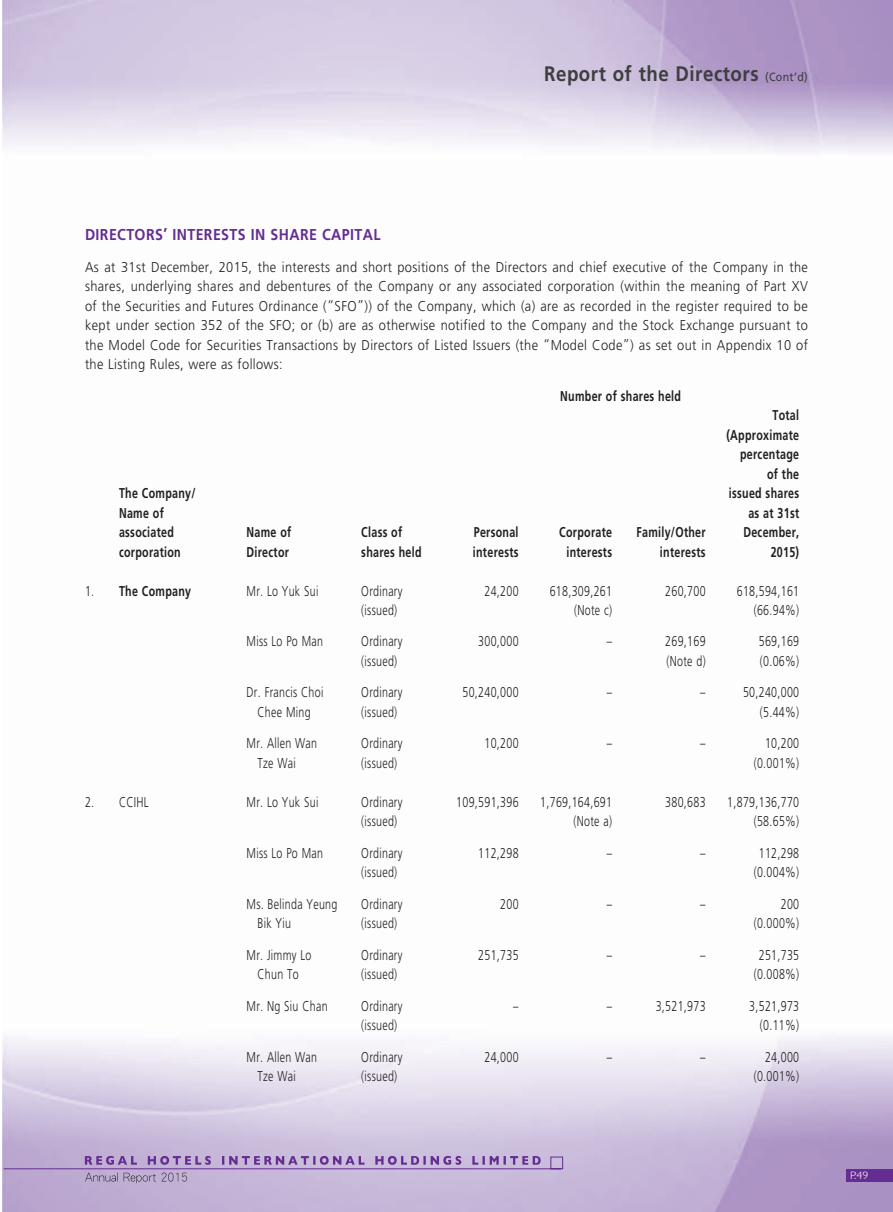
<style>
.page{position:relative;width:893px;height:1212px;background:#fff}
.page>*{position:absolute;margin:0;border:0;box-sizing:border-box;transform-origin:0 0}
.t1{font:700 21px "Frutiger LT Std";letter-spacing:.03em;color:#3e3e3f;scale:.89 1}
.t2{font:700 15.75px "Frutiger LT Std";letter-spacing:.03em;color:#652d91;scale:.9 1}
.t3{font:300 14.25px/19.5px "Frutiger LT Std";letter-spacing:.03em;color:#231f20;scale:.75 1}
.t4{font:300 14.25px/19.5px "Frutiger LT Std";letter-spacing:.03em;color:#231f20;text-align:justify;scale:.9 1}
.t5{font:700 14.25px/19.5px "Frutiger LT Std";letter-spacing:.03em;color:#231f20;text-align:right;scale:.75 1}
.t6{font:300 10.8px "Gill Sans Std";color:#fff;scale:1.12 1}
.s1{font-weight:400;font-size:12px}
.s2{font-weight:300}
</style>
<div class="page">
<div style="left:846px;top:1169px;width:47px;height:13px;background:#652d91"></div>
<svg style="left:3px;top:1156px;width:560px;height:27px;background:#b6a1cb"></svg>
<h1 class="t1" style="left:544px;top:65px;width:298px">Report of the Directors <span class="s1">(Cont’d)</span></h1>
<p class="t2" style="left:85px;top:227px;width:330px">DIRECTORS’ INTERESTS IN SHARE CAPITAL</p>
<p class="t4" style="left:85px;top:258px;width:805px">As at 31st December, 2015, the interests and short positions of the Directors and chief executive of the Company in the shares, underlying shares and debentures of the Company or any associated corporation (within the meaning of Part XV of the Securities and Futures Ordinance (“SFO”)) of the Company, which (a) are as recorded in the register required to be kept under section 352 of the SFO; or (b) are as otherwise notified to the Company and the Stock Exchange pursuant to the Model Code for Securities Transactions by Directors of Listed Issuers (the “Model Code”) as set out in Appendix 10 of the Listing Rules, were as follows:</p>
<p class="t5" style="left:560px;top:387px;width:163px">Number of shares held</p>
<p class="t5" style="left:726px;top:406px;width:98px">Total (Approximate percentage of the</p>
<p class="t5" style="left:119px;top:484px;width:104px">The Company/</p>
<p class="t5" style="left:729px;top:484px;width:95px">issued shares</p>
<p class="t5" style="left:119px;top:504px;width:61px">Name of</p>
<p class="t5" style="left:748px;top:504px;width:69px">as at 31st</p>
<p class="t5" style="left:119px;top:523px;width:75px">associated</p>
<p class="t5" style="left:247px;top:523px;width:61px">Name of</p>
<p class="t5" style="left:361px;top:523px;width:56px">Class of</p>
<p class="t5" style="left:474px;top:523px;width:61px">Personal</p>
<p class="t5" style="left:559px;top:523px;width:72px">Corporate</p>
<p class="t5" style="left:636px;top:523px;width:94px">Family/Other</p>
<p class="t5" style="left:743px;top:523px;width:76px">December,</p>
<p class="t5" style="left:119px;top:543px;width:84px">corporation</p>
<p class="t5" style="left:247px;top:543px;width:58px">Director</p>
<p class="t5" style="left:361px;top:543px;width:82px">shares held</p>
<p class="t5" style="left:473px;top:543px;width:62px">interests</p>
<p class="t5" style="left:566px;top:543px;width:62px">interests</p>
<p class="t5" style="left:660px;top:543px;width:62px">interests</p>
<p class="t5" style="left:771px;top:543px;width:40px">2015)</p>
<p class="t5" style="left:85px;top:582px;width:143px"><span class="s2">1.</span> The Company</p>
<p class="t3" style="left:247px;top:582px;width:97px">Mr. Lo Yuk Sui</p>
<p class="t3" style="left:361px;top:582px;width:57px">Ordinary</p>
<p class="t3" style="left:484px;top:582px;width:47px">24,200</p>
<p class="t3" style="left:550px;top:582px;width:85px">618,309,261</p>
<p class="t3" style="left:665px;top:582px;width:55px">260,700</p>
<p class="t3" style="left:737px;top:582px;width:85px">618,594,161</p>
<p class="t3" style="left:361px;top:601px;width:49px">(issued)</p>
<p class="t3" style="left:574px;top:601px;width:52px">(Note c)</p>
<p class="t3" style="left:754px;top:601px;width:62px">(66.94%)</p>
<p class="t3" style="left:247px;top:632px;width:104px">Miss Lo Po Man</p>
<p class="t3" style="left:361px;top:632px;width:57px">Ordinary</p>
<p class="t3" style="left:478px;top:632px;width:55px">300,000</p>
<p class="t3" style="left:607px;top:632px;width:9px">–</p>
<p class="t3" style="left:665px;top:632px;width:55px">269,169</p>
<p class="t3" style="left:759px;top:632px;width:55px">569,169</p>
<p class="t3" style="left:361px;top:652px;width:49px">(issued)</p>
<p class="t3" style="left:666px;top:652px;width:54px">(Note d)</p>
<p class="t3" style="left:760px;top:652px;width:54px">(0.06%)</p>
<p class="t3" style="left:247px;top:683px;width:104px">Dr. Francis Choi</p>
<p class="t3" style="left:361px;top:683px;width:57px">Ordinary</p>
<p class="t3" style="left:462px;top:683px;width:76px">50,240,000</p>
<p class="t3" style="left:607px;top:683px;width:9px">–</p>
<p class="t3" style="left:700px;top:683px;width:9px">–</p>
<p class="t3" style="left:743px;top:683px;width:76px">50,240,000</p>
<p class="t3" style="left:257px;top:703px;width:72px">Chee Ming</p>
<p class="t3" style="left:361px;top:703px;width:49px">(issued)</p>
<p class="t3" style="left:760px;top:703px;width:54px">(5.44%)</p>
<p class="t3" style="left:247px;top:734px;width:96px">Mr. Allen Wan</p>
<p class="t3" style="left:361px;top:734px;width:57px">Ordinary</p>
<p class="t3" style="left:484px;top:734px;width:47px">10,200</p>
<p class="t3" style="left:607px;top:734px;width:9px">–</p>
<p class="t3" style="left:700px;top:734px;width:9px">–</p>
<p class="t3" style="left:765px;top:734px;width:47px">10,200</p>
<p class="t3" style="left:257px;top:754px;width:53px">Tze Wai</p>
<p class="t3" style="left:361px;top:754px;width:49px">(issued)</p>
<p class="t3" style="left:754px;top:754px;width:62px">(0.001%)</p>
<p class="t3" style="left:85px;top:793px;width:86px">2. CCIHL</p>
<p class="t3" style="left:247px;top:793px;width:97px">Mr. Lo Yuk Sui</p>
<p class="t3" style="left:361px;top:793px;width:57px">Ordinary</p>
<p class="t3" style="left:456px;top:793px;width:85px">109,591,396</p>
<p class="t3" style="left:540px;top:793px;width:97px">1,769,164,691</p>
<p class="t3" style="left:665px;top:793px;width:55px">380,683</p>
<p class="t3" style="left:727px;top:793px;width:97px">1,879,136,770</p>
<p class="t3" style="left:361px;top:812px;width:49px">(issued)</p>
<p class="t3" style="left:573px;top:812px;width:53px">(Note a)</p>
<p class="t3" style="left:754px;top:812px;width:62px">(58.65%)</p>
<p class="t3" style="left:247px;top:844px;width:104px">Miss Lo Po Man</p>
<p class="t3" style="left:361px;top:844px;width:57px">Ordinary</p>
<p class="t3" style="left:478px;top:844px;width:55px">112,298</p>
<p class="t3" style="left:607px;top:844px;width:9px">–</p>
<p class="t3" style="left:700px;top:844px;width:9px">–</p>
<p class="t3" style="left:759px;top:844px;width:55px">112,298</p>
<p class="t3" style="left:361px;top:863px;width:49px">(issued)</p>
<p class="t3" style="left:754px;top:863px;width:62px">(0.004%)</p>
<p class="t3" style="left:257px;top:895px;width:108px;text-indent:-11px">Ms. Belinda Yeung<br>Bik Yiu</p>
<p class="t3" style="left:361px;top:895px;width:57px">Ordinary (issued)</p>
<p class="t3" style="left:500px;top:895px;width:26px">200</p>
<p class="t3" style="left:607px;top:895px;width:9px">–</p>
<p class="t3" style="left:700px;top:895px;width:9px">–</p>
<p class="t3" style="left:754px;top:895px;width:62px;text-align:right">200 (0.000%)</p>
<p class="t3" style="left:247px;top:946px;width:88px">Mr. Jimmy Lo</p>
<p class="t3" style="left:361px;top:946px;width:57px">Ordinary</p>
<p class="t3" style="left:478px;top:946px;width:55px">251,735</p>
<p class="t3" style="left:607px;top:946px;width:9px">–</p>
<p class="t3" style="left:700px;top:946px;width:9px">–</p>
<p class="t3" style="left:759px;top:946px;width:55px">251,735</p>
<p class="t3" style="left:257px;top:965px;width:57px">Chun To</p>
<p class="t3" style="left:361px;top:965px;width:49px">(issued)</p>
<p class="t3" style="left:754px;top:965px;width:62px">(0.008%)</p>
<p class="t3" style="left:247px;top:997px;width:110px">Mr. Ng Siu Chan</p>
<p class="t3" style="left:361px;top:997px;width:57px">Ordinary</p>
<p class="t3" style="left:513px;top:997px;width:9px">–</p>
<p class="t3" style="left:607px;top:997px;width:9px">–</p>
<p class="t3" style="left:656px;top:997px;width:68px">3,521,973</p>
<p class="t3" style="left:749px;top:997px;width:68px">3,521,973</p>
<p class="t3" style="left:361px;top:1016px;width:49px">(issued)</p>
<p class="t3" style="left:760px;top:1016px;width:54px">(0.11%)</p>
<p class="t3" style="left:247px;top:1048px;width:96px">Mr. Allen Wan</p>
<p class="t3" style="left:361px;top:1048px;width:57px">Ordinary</p>
<p class="t3" style="left:484px;top:1048px;width:47px">24,000</p>
<p class="t3" style="left:607px;top:1048px;width:9px">–</p>
<p class="t3" style="left:700px;top:1048px;width:9px">–</p>
<p class="t3" style="left:765px;top:1048px;width:47px">24,000</p>
<p class="t3" style="left:257px;top:1067px;width:53px">Tze Wai</p>
<p class="t3" style="left:361px;top:1067px;width:49px">(issued)</p>
<p class="t3" style="left:754px;top:1067px;width:62px">(0.001%)</p>
<p class="t6" style="left:850px;top:1169px;width:18px">P.49</p>
</div>
